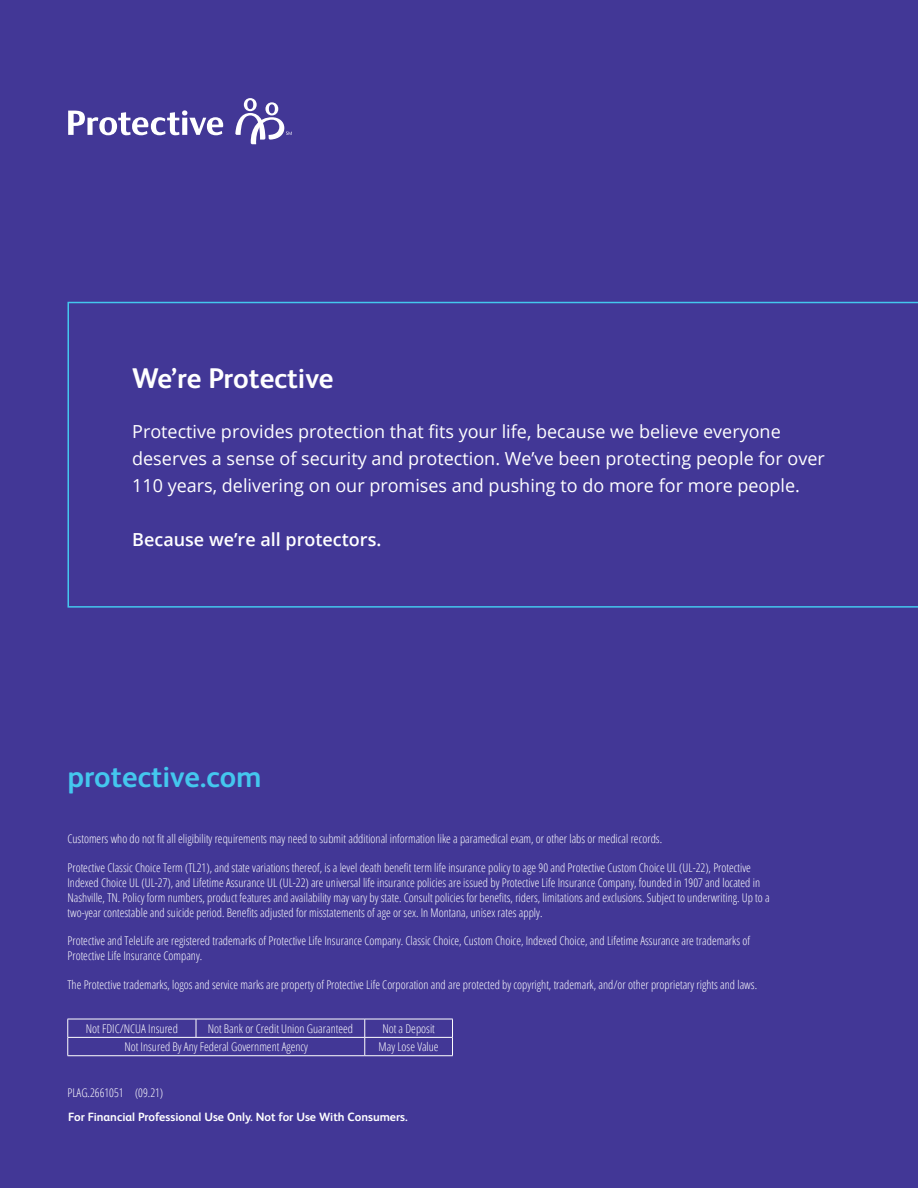
<style>
.page{position:relative;width:918px;height:1188px;background:#423796}
.page>*{position:absolute;margin:0;border:0;box-sizing:border-box;transform-origin:0 0}
.t1{font:700 30px "FS Albert Pro";color:#44c7ee}
.Section_Headline{font:700 28.5px "FS Albert Pro";color:#fff}
.CallOut_Quote_text{font:18px "Open Sans";color:#fff}
.CallOut_Quote_text-2{font:600 18px "Open Sans";color:#fff}
.Disclosures{font:300 12px/15px "Open Sans Condensed";color:#fff}
.Professional_Disclos{font:700 12px "FS Albert Pro";color:#fff}
</style>
<div class="page">
<svg style="left:68px;top:302px;width:850px;height:306px"></svg>
<hr style="left:68px;top:1019px;width:128px;height:1px;background:#fff">
<hr style="left:196px;top:1019px;width:169px;height:1px;background:#fff">
<svg style="left:196px;top:1019px;width:1px;height:18px"></svg>
<hr style="left:365px;top:1019px;width:88px;height:1px;background:#fff">
<hr style="left:68px;top:1037px;width:128px;height:1px;background:#fff">
<svg style="left:67px;top:1019px;width:1px;height:36px"></svg>
<hr style="left:196px;top:1037px;width:169px;height:1px;background:#fff">
<hr style="left:365px;top:1037px;width:88px;height:1px;background:#fff">
<svg style="left:365px;top:1019px;width:1px;height:36px"></svg>
<svg style="left:452px;top:1019px;width:1px;height:36px"></svg>
<hr style="left:68px;top:1055px;width:128px;height:1px;background:#fff">
<hr style="left:196px;top:1055px;width:169px;height:1px;background:#fff">
<hr style="left:365px;top:1055px;width:88px;height:1px;background:#fff">
<svg style="left:235px;top:98px;width:57px;height:46px"></svg>
<svg style="left:68px;top:110px;width:155px;height:25px"></svg>
<p class="Section_Headline" style="left:132px;top:359px;width:203px">We’re Protective</p>
<p class="CallOut_Quote_text" style="left:132px;top:419px;width:650px">Protective provides protection that fits your life, because we believe everyone</p>
<p class="CallOut_Quote_text" style="left:132px;top:446px;width:694px">deserves a sense of security and protection. We’ve been protecting people for over</p>
<p class="CallOut_Quote_text" style="left:132px;top:473px;width:669px">110 years, delivering on our promises and pushing to do more for more people.</p>
<p class="CallOut_Quote_text-2" style="left:132px;top:527px;width:251px">Because we’re all protectors.</p>
<p class="t1" style="left:68px;top:755px;width:196px">protective.com</p>
<p class="Disclosures" style="left:68px;top:831px;width:596px">Customers who do not fit all eligibility requirements may need to submit additional information like a paramedical exam, or other labs or medical records.</p>
<p class="Disclosures" style="left:68px;top:860px;width:704px">Protective Classic Choice Term (TL21), and state variations thereof, is a level death benefit term life insurance policy to age 90 and Protective Custom Choice UL (UL-22), Protective Indexed Choice UL (UL-27), and Lifetime Assurance UL (UL-22) are universal life insurance policies are issued by Protective Life Insurance Company, founded in 1907 and located in Nashville, TN. Policy form numbers, product features and availability may vary by state. Consult policies for benefits, riders, limitations and exclusions. Subject to underwriting. Up to a two-year contestable and suicide period. Benefits adjusted for misstatements of age or sex. In Montana, unisex rates apply.</p>
<p class="Disclosures" style="left:68px;top:933px;width:684px">Protective and TeleLife are registered trademarks of Protective Life Insurance Company. Classic Choice, Custom Choice, Indexed Choice, and Lifetime Assurance are trademarks of<br>Protective Life Insurance Company.</p>
<p class="Disclosures" style="left:68px;top:977px;width:691px">The Protective trademarks, logos and service marks are property of Protective Life Corporation and are protected by copyright, trademark, and/or other proprietary rights and laws.</p>
<p class="Disclosures" style="left:86px;top:1021px;width:94px">Not FDIC/NCUA Insured</p>
<p class="Disclosures" style="left:208px;top:1021px;width:147px">Not Bank or Credit Union Guaranteed</p>
<p class="Disclosures" style="left:382px;top:1021px;width:54px">Not a Deposit</p>
<p class="Disclosures" style="left:124px;top:1039px;width:185px">Not Insured By Any Federal Government Agency</p>
<p class="Disclosures" style="left:379px;top:1039px;width:62px">May Lose Value</p>
<p class="Disclosures" style="left:68px;top:1084px;width:97px">PLAG.2661051 (09.21)</p>
<p class="Professional_Disclos" style="left:68px;top:1108px;width:341px">For Financial Professional Use Only. Not for Use With Consumers.</p>
</div>
